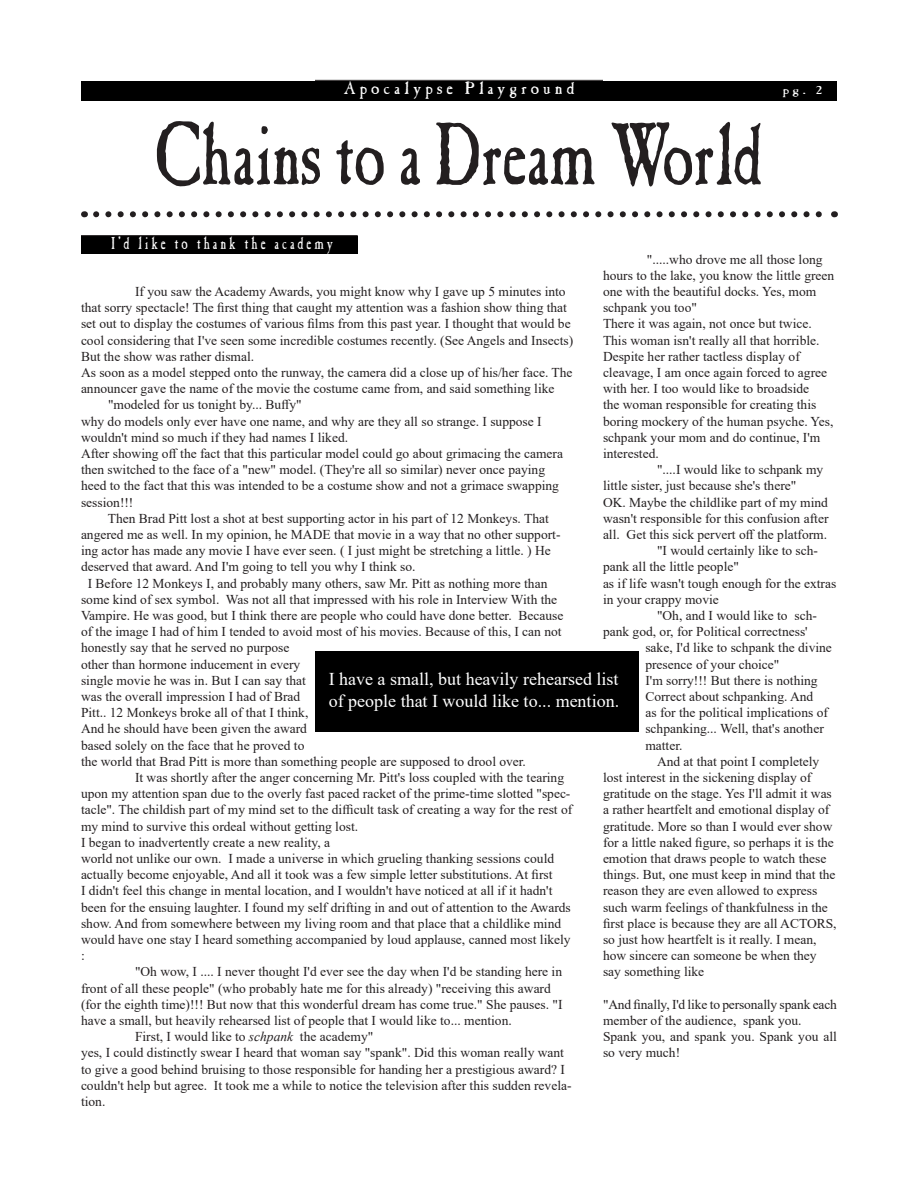
<style>
.page{position:relative;width:918px;height:1188px;background:#fff}
.page>*{position:absolute;margin:0;border:0;box-sizing:border-box;transform-origin:0 0}
.t1{font:90px "Casablanca Antique Plain";letter-spacing:-.02em;color:#231f20;scale:.75 1}
.t2{font:18px/21.6px "Times New Roman";color:#fff}
.Blackbox{font:18px "Casablanca Antique Plain";letter-spacing:.21em;color:#fff;scale:.75 1}
.Blackbox-2{font:18px "Casablanca Antique Plain";letter-spacing:.21em;color:#fff}
.t3{font:16.5px "Casablanca Antique Plain";letter-spacing:.21em;color:#fff;scale:1.3 1}
.t4{font:13.5px/16.2px "Times New Roman";color:#231f20}
.t5{font:12px "Casablanca Antique Plain";color:#fff;scale:1.3 1}
.s1{font-style:italic}
</style>
<div class="page">
<div style="left:81px;top:81px;width:756px;height:19px;background:#000"></div>
<hr style="left:315px;top:80px;width:288px;height:1px;background:#231f20">
<svg style="left:96px;top:211px;width:726px;height:6px"></svg>
<div style="left:81px;top:236px;width:277px;height:18px;background:#000"></div>
<hr style="left:81px;top:235px;width:277px;height:1px;background:#231f20">
<div style="left:315px;top:651px;width:324px;height:81px;background:#000"></div>
<p class="Blackbox-2" style="left:344px;top:77px;width:233px">Apocalypse Playground</p>
<p class="t5" style="left:783px;top:83px;width:32px">pg. 2</p>
<p class="t1" style="left:155px;top:103px;width:812px">Chains to a Dream World</p>
<p class="t3" style="left:321px;top:80px;width:213px">Apocalypse Playground</p>
<p class="Blackbox" style="left:111px;top:233px;width:298px">I'd like to thank the academy</p>
<p class="t4" style="left:81px;top:283px;width:494px;text-indent:54px">If you saw the Academy Awards, you might know why I gave up 5 minutes into that sorry spectacle! The first thing that caught my attention was a fashion show thing that set out to display the costumes of various films from this past year. I thought that would be cool considering that I've seen some incredible costumes recently. (See Angels and Insects)<br>But the show was rather dismal.</p>
<p class="t4" style="left:81px;top:364px;width:493px">As soon as a model stepped onto the runway, the camera did a close up of his/her face. The announcer gave the name of the movie the costume came from, and said something like</p>
<p class="t4" style="left:108px;top:396px;width:195px">"modeled for us tonight by... Buffy"</p>
<p class="t4" style="left:81px;top:413px;width:462px">why do models only ever have one name, and why are they all so strange. I suppose I wouldn't mind so much if they had names I liked.</p>
<p class="t4" style="left:81px;top:445px;width:484px">After showing off the fact that this particular model could go about grimacing the camera then switched to the face of a "new" model. (They're all so similar) never once paying heed to the fact that this was intended to be a costume show and not a grimace swapping session!!!</p>
<p class="t4" style="left:81px;top:510px;width:481px;text-indent:27px">Then Brad Pitt lost a shot at best supporting actor in his part of 12 Monkeys. That angered me as well. In my opinion, he MADE that movie in a way that no other support&shy;ing actor has made any movie I have ever seen. ( I just might be stretching a little. ) He deserved that award. And I'm going to tell you why I think so.</p>
<p class="t4" style="left:81px;top:575px;width:484px;text-indent:7px">I Before 12 Monkeys I, and probably many others, saw Mr. Pitt as nothing more than some kind of sex symbol. Was not all that impressed with his role in Interview With the Vampire. He was good, but I think there are people who could have done better. Because of the image I had of him I tended to avoid most of his movies. Because of this, I can not honestly say that he served no purpose<br>other than hormone inducement in every<br>single movie he was in. But I can say that<br>was the overall impression I had of Brad<br>Pitt.. 12 Monkeys broke all of that I think,<br>And he should have been given the award<br>based solely on the face that he proved to<br>the world that Brad Pitt is more than something people are supposed to drool over.</p>
<p class="t4" style="left:81px;top:769px;width:493px;text-indent:54px">It was shortly after the anger concerning Mr. Pitt's loss coupled with the tearing upon my attention span due to the overly fast paced racket of the prime-time slotted "spec&shy;tacle". The childish part of my mind set to the difficult task of creating a way for the rest of my mind to survive this ordeal without getting lost.</p>
<p class="t4" style="left:81px;top:834px;width:251px">I began to inadvertently create a new reality, a</p>
<p class="t4" style="left:81px;top:850px;width:491px">world not unlike our own. I made a universe in which grueling thanking sessions could actually become enjoyable, And all it took was a few simple letter substitutions. At first<br>I didn't feel this change in mental location, and I wouldn't have noticed at all if it hadn't been for the ensuing laughter. I found my self drifting in and out of attention to the Awards show. And from somewhere between my living room and that place that a childlike mind would have one stay I heard something accompanied by loud applause, canned most likely :</p>
<p class="t4" style="left:81px;top:963px;width:483px;text-indent:54px">"Oh wow, I .... I never thought I'd ever see the day when I'd be standing here in front of all these people" (who probably hate me for this already) "receiving this award (for the eighth time)!!! But now that this wonderful dream has come true." She pauses. "I have a small, but heavily rehearsed list of people that I would like to... mention.</p>
<p class="t4" style="left:135px;top:1028px;width:240px">First, I would like to <span class="s1">schpank</span> the academy"</p>
<p class="t4" style="left:81px;top:1044px;width:492px">yes, I could distinctly swear I heard that woman say "spank". Did this woman really want to give a good behind bruising to those responsible for handing her a prestigious award? I couldn't help but agree. It took me a while to notice the television after this sudden revela&shy;tion.</p>
<p class="t4" style="left:603px;top:251px;width:233px;text-indent:44px">".....who drove me all those long hours to the lake, you know the little green one with the beautiful docks. Yes, mom schpank you too"</p>
<p class="t4" style="left:603px;top:315px;width:232px">There it was again, not once but twice.<br>This woman isn't really all that horrible.<br>Despite her rather tactless display of cleavage, I am once again forced to agree with her. I too would like to broadside<br>the woman responsible for creating this boring mockery of the human psyche. Yes, schpank your mom and do continue, I'm interested.</p>
<p class="t4" style="left:603px;top:461px;width:222px;text-indent:54px">"....I would like to schpank my little sister, just because she's there"</p>
<p class="t4" style="left:603px;top:494px;width:227px;text-align:justify">OK. Maybe the childlike part of my mind wasn't responsible for this confusion after all. Get this sick pervert off the platform.</p>
<p class="t4" style="left:603px;top:542px;width:217px;text-indent:54px">"I would certainly like to sch&shy;pank all the little people"</p>
<p class="t4" style="left:603px;top:575px;width:235px">as if life wasn't tough enough for the extras in your crappy movie</p>
<p class="t4" style="left:657px;top:607px;width:161px">"Oh, and I would like to sch-</p>
<p class="t4" style="left:603px;top:623px;width:206px">pank god, or, for Political correctness'</p>
<p class="t4" style="left:645px;top:639px;width:188px">sake, I'd like to schpank the divine</p>
<p class="t4" style="left:645px;top:656px;width:136px">presence of your choice"</p>
<p class="t4" style="left:645px;top:672px;width:184px">I'm sorry!!! But there is nothing<br>Correct about schpanking. And<br>as for the political implications of schpanking... Well, that's another matter.</p>
<p class="t4" style="left:603px;top:753px;width:235px;text-indent:54px">And at that point I completely lost interest in the sickening display of gratitude on the stage. Yes I'll admit it was a rather heartfelt and emotional display of gratitude. More so than I would ever show for a little naked figure, so perhaps it is the emotion that draws people to watch these things. But, one must keep in mind that the reason they are even allowed to express such warm feelings of thankfulness in the first place is because they are all ACTORS, so just how heartfelt is it really. I mean, how sincere can someone be when they say something like</p>
<p class="t4" style="left:603px;top:996px;width:236px">"And finally, I'd like to personally spank each member of the audience, spank you.</p>
<p class="t4" style="left:603px;top:1028px;width:236px">Spank you, and spank you. Spank you all so very much!</p>
<p class="t2" style="left:329px;top:668px;width:292px">I have a small, but heavily rehearsed list of people that I would like to... mention.</p>
</div>
